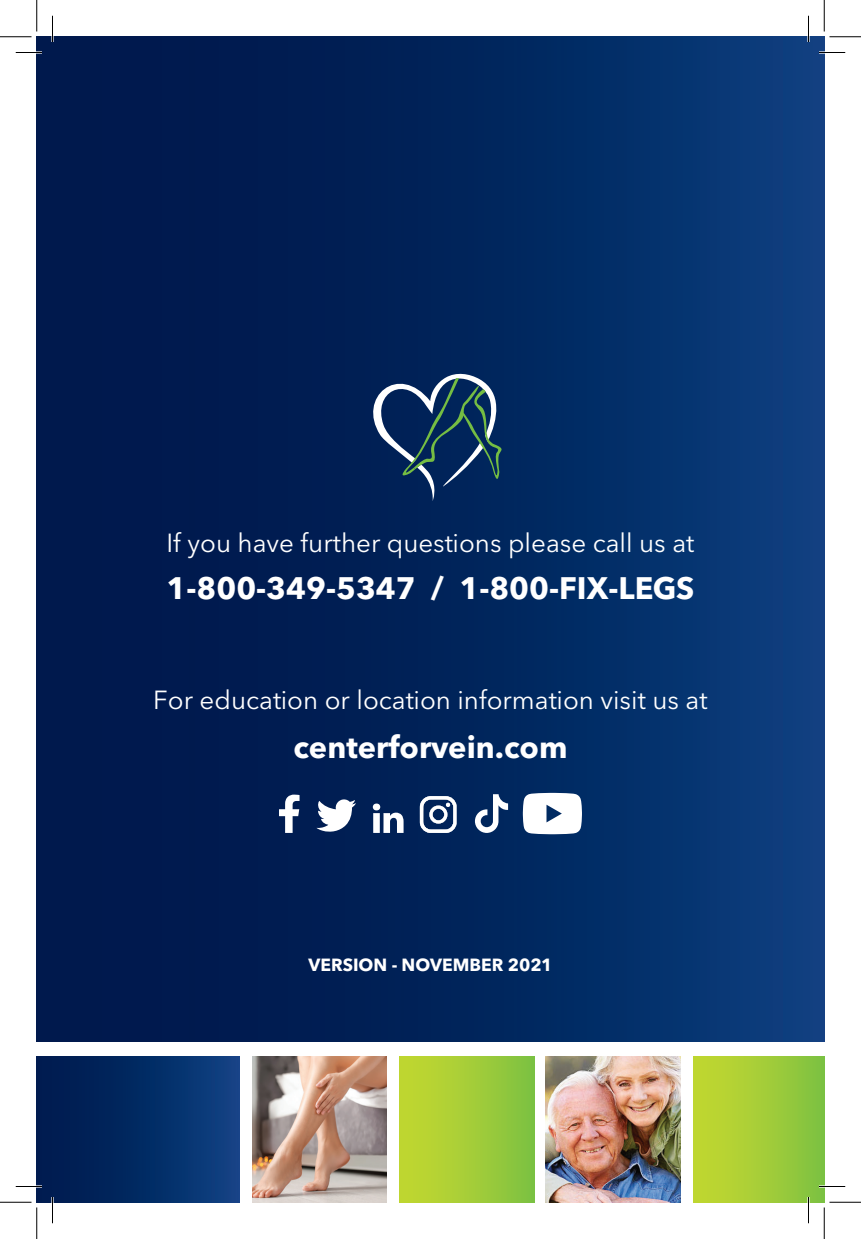
<style>
.page{position:relative;width:861px;height:1239px;background:#fff}
.page>*{position:absolute;margin:0;border:0;box-sizing:border-box;transform-origin:0 0}
.t1{font:700 30.8px "Avenir Next LT Pro";color:#fff}
.t2{font:25.9px "Avenir Next LT Pro";color:#fff}
.t3{font:700 17.5px "Avenir Next LT Pro";color:#fff}
</style>
<div class="page">
<div style="left:37px;top:37px;width:787px;height:1005px;background:linear-gradient(to right,#001243,#083a78)"></div>
<svg style="left:358px;top:361px;width:145px;height:140px;background:#1d3e66"></svg>
<div style="left:399px;top:1056px;width:135px;height:146px;background:linear-gradient(to right,#c7d82f,#81c242)"></div>
<div style="left:37px;top:1056px;width:203px;height:146px;background:linear-gradient(to right,#001749,#0e4181)"></div>
<div style="left:694px;top:1056px;width:130px;height:146px;background:linear-gradient(to right,#c7d82f,#81c241)"></div>
<img style="left:545px;top:1056px;width:135px;height:146px">
<img style="left:252px;top:1056px;width:135px;height:146px">
<svg style="left:279px;top:795px;width:21px;height:38px"></svg>
<svg style="left:420px;top:796px;width:37px;height:37px"></svg>
<svg style="left:373px;top:804px;width:31px;height:29px"></svg>
<svg style="left:475px;top:794px;width:33px;height:39px"></svg>
<svg style="left:317px;top:799px;width:39px;height:34px"></svg>
<svg style="left:523px;top:793px;width:59px;height:41px"></svg>
<hr style="left:16px;top:51px;width:26px;height:3px;background:#fff">
<hr style="left:819px;top:51px;width:26px;height:3px;background:#fff">
<hr style="left:16px;top:1185px;width:26px;height:3px;background:#fff">
<hr style="left:819px;top:1185px;width:26px;height:3px;background:#fff">
<hr style="left:51px;top:16px;width:3px;height:26px;background:#fff">
<hr style="left:51px;top:1197px;width:3px;height:26px;background:#fff">
<hr style="left:807px;top:16px;width:3px;height:26px;background:#fff">
<hr style="left:807px;top:1197px;width:3px;height:26px;background:#fff">
<svg style="left:16px;top:52px;width:26px;height:1px"></svg>
<svg style="left:819px;top:52px;width:26px;height:1px"></svg>
<svg style="left:16px;top:1186px;width:26px;height:1px"></svg>
<svg style="left:819px;top:1186px;width:26px;height:1px"></svg>
<svg style="left:52px;top:16px;width:1px;height:26px"></svg>
<svg style="left:52px;top:1197px;width:1px;height:26px"></svg>
<svg style="left:808px;top:16px;width:1px;height:26px"></svg>
<svg style="left:808px;top:1197px;width:1px;height:26px"></svg>
<hr style="left:0;top:36px;width:32px;height:1px;background:#000">
<hr style="left:830px;top:36px;width:31px;height:1px;background:#000">
<hr style="left:0;top:1202px;width:32px;height:1px;background:#000">
<hr style="left:830px;top:1202px;width:31px;height:1px;background:#000">
<hr style="left:36px;top:0;width:1px;height:32px;background:#000">
<hr style="left:36px;top:1208px;width:1px;height:31px;background:#000">
<hr style="left:824px;top:0;width:1px;height:32px;background:#000">
<hr style="left:824px;top:1208px;width:1px;height:31px;background:#000">
<p class="t2" style="left:167px;top:521px;width:529px">If you have further questions please call us at</p>
<p class="t1" style="left:167px;top:562px;width:529px">1-800-349-5347 / 1-800-FIX-LEGS</p>
<p class="t2" style="left:153px;top:678px;width:556px">For education or location information visit us at</p>
<p class="t1" style="left:293px;top:721px;width:276px">centerforvein.com</p>
<p class="t3" style="left:309px;top:950px;width:245px">VERSION - NOVEMBER 2021</p>
</div>
